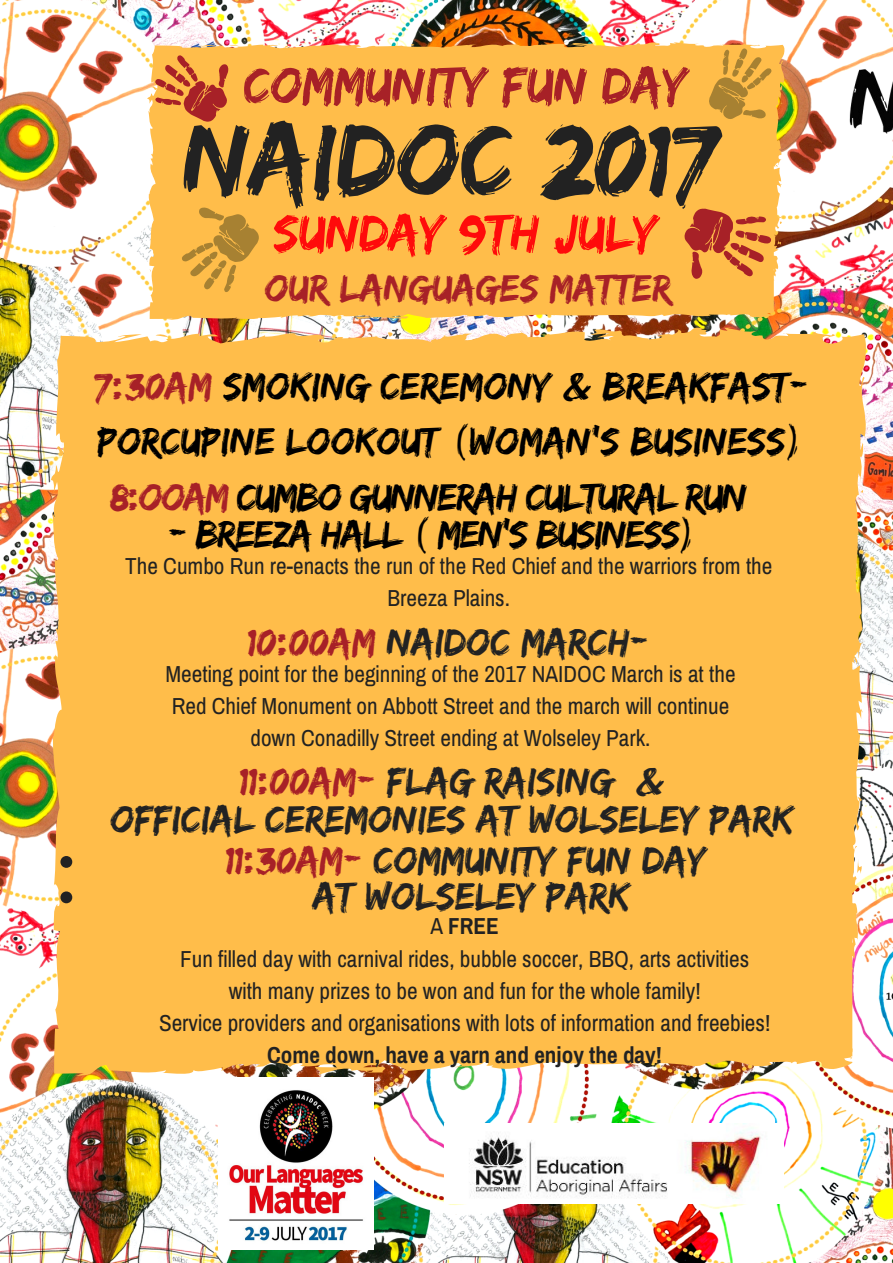
<style>
.page{position:relative;width:893px;height:1263px;background:#fff}
.page>*{position:absolute;margin:0;border:0;box-sizing:border-box;transform-origin:0 0}
.t1{font:105.98px "Edo SZ";color:#222}
.t2{font:52.95px "Edo SZ";color:#a72127}
.t3{font:52.95px "Edo SZ";color:#ff0b0b}
.t4{font:39.75px/35.5px "Edo SZ";color:#222;text-align:center}
.t5{font:39.75px/55.1px "Edo SZ";color:#000}
.t6{font:39.75px "Edo SZ";letter-spacing:-.04em;color:#000}
.t7{font:39.75px "Edo SZ";color:#a72127}
.t8{font:23.17px/32.1px "Archivo Narrow";color:#222;text-align:center}
.t9{font:700 23.17px "Archivo Narrow";color:#222}
.s1{color:#a72127}
.s2{font-weight:700}
</style>
<div class="page">
<img style="left:0;top:0;width:893px;height:1263px">
<img style="left:444px;top:1123px;width:339px;height:80px">
<div style="left:147px;top:42px;width:638px;height:278px;background:#ffbd4a"></div>
<svg style="left:448px;top:45px;width:10px;height:2px"></svg>
<div style="left:51px;top:327px;width:815px;height:749px;background:#ffbd4a"></div>
<svg style="left:857px;top:581px;width:2px;height:12px"></svg>
<svg style="left:857px;top:856px;width:7px;height:22px"></svg>
<svg style="left:860px;top:808px;width:3px;height:14px"></svg>
<svg style="left:860px;top:487px;width:3px;height:6px"></svg>
<svg style="left:388px;top:331px;width:6px;height:6px"></svg>
<svg style="left:156px;top:333px;width:12px;height:4px"></svg>
<svg style="left:60px;top:856px;width:12px;height:12px"></svg>
<svg style="left:60px;top:891px;width:12px;height:12px"></svg>
<svg style="left:151px;top:54px;width:86px;height:75px;background:#e59042"></svg>
<svg style="left:702px;top:44px;width:71px;height:83px;background:#e4ab46"></svg>
<svg style="left:678px;top:200px;width:105px;height:81px;background:#e38f47"></svg>
<svg style="left:180px;top:199px;width:86px;height:94px;background:#e6ac43"></svg>
<img style="left:219px;top:1077px;width:154px;height:172px">
<h2 class="t2" style="left:244px;top:55px;width:446px">COMMUNITY FUN DAY</h2>
<h1 class="t1" style="left:183px;top:98px;width:538px">NAIDOC 2017</h1>
<h2 class="t3" style="left:273px;top:202px;width:386px">SUNDAY 9TH JULY</h2>
<h3 class="t7" style="left:265px;top:265px;width:409px">OUR LANGUAGES MATTER</h3>
<h3 class="t5" style="left:94px;top:357px;width:716px"><span class="s1">7:30AM</span> SMOKING CEREMONY &amp; BREAKFAST-<br>PORCUPINE LOOKOUT (WOMAN'S BUSINESS)</h3>
<h3 class="t6" style="left:110px;top:474px;width:638px"><span class="s1">8:OOAM</span> CUMBO GUNNERAH CULTURAL RUN</h3>
<h3 class="t6" style="left:168px;top:511px;width:531px">- BREEZA HALL ( MEN'S BUSINESS)</h3>
<p class="t8" style="left:125px;top:549px;width:649px">The Cumbo Run re-enacts the run of the Red Chief and the warriors from the<br>Breeza Plains.</p>
<h3 class="t4" style="left:248px;top:623px;width:403px"><span class="s1">10:00AM</span> NAIDOC MARCH-</h3>
<p class="t8" style="left:165px;top:657px;width:572px">Meeting point for the beginning of the 2017 NAIDOC March is at the<br>Red Chief Monument on Abbott Street and the march will continue down Conadilly Street ending at Wolseley Park.</p>
<h3 class="t4" style="left:110px;top:762px;width:685px;line-height:37.1px"><span class="s1">11:00AM-</span> FLAG RAISING &amp;<br>OFFICIAL CEREMONIES AT WOLSELEY PARK</h3>
<h3 class="t4" style="left:225px;top:842px;width:483px"><span class="s1">11:30AM-</span> COMMUNITY FUN DAY<br>AT WOLSELEY PARK</h3>
<p class="t8" style="left:159px;top:910px;width:613px">A <span class="s2">FREE<br></span>Fun filled day with carnival rides, bubble soccer, BBQ, arts activities<br>with many prizes to be won and fun for the whole family!<br>Service providers and organisations with lots of information and freebies!</p>
<p class="t9" style="left:267px;top:1041px;width:396px">Come down, have a yarn and enjoy the day!</p>
</div>
